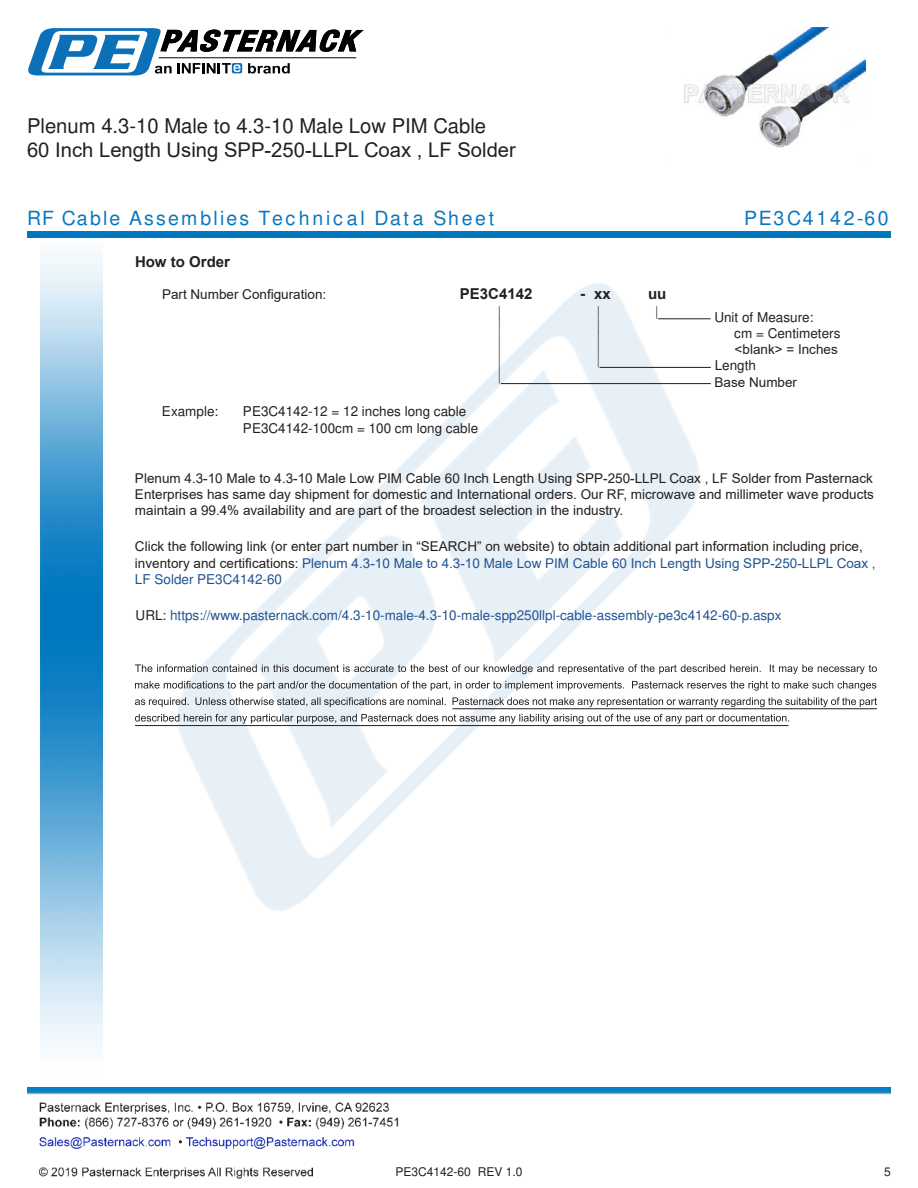
<style>
.page{position:relative;width:918px;height:1188px;background:#fff}
.page>*{position:absolute;margin:0;border:0;box-sizing:border-box;transform-origin:0 0}
.t1{font:30px "Arial";color:#221f1f;scale:.33 1}
.t2{font:26.85px "Arial";color:#221f1f;scale:.37 1}
.t3{font:25.8px "Arial";color:#221f1f;scale:.39 1}
.t4{font:20.25px/24.3px "Arial";color:#221f1f}
.t5{font:900 19.5px "Arial";letter-spacing:.12em;color:#0a77bd}
.t6{font:900 19.5px "Arial";letter-spacing:.14em;color:#0a77bd}
.t7{font:700 15px "Arial";color:#221f1f}
.t8{font:700 15px "Arial";color:#221f1f;scale:1.04 1}
.t9{font:13.5px/16.2px "Arial";color:#221f1f}
.t10{font:13.5px "Arial";color:#1f5392}
.t11{font:13.5px "Arial";color:#221f1f;scale:.75 1}
.t12{font:12px "Arial";color:#221f1f}
.t13{font:11.25px "Arial";color:#221f1f;scale:.86 1}
.s1{color:#1f5392}
.s2{color:#221f1f}
</style>
<div class="page">
<img style="left:39px;top:1102px;width:360px;height:77px">
<img style="left:102px;top:254px;width:719px;height:716px">
<img style="left:27px;top:1088px;width:864px;height:7px">
<img style="left:40px;top:237px;width:62px;height:811px">
<div style="left:27px;top:231px;width:864px;height:6px;background:#0177c0"></div>
<svg style="left:28px;top:28px;width:336px;height:47px"></svg>
<hr style="left:658px;top:318px;width:53px;height:1px;background:#221f1f">
<hr style="left:600px;top:367px;width:111px;height:1px;background:#221f1f">
<hr style="left:501px;top:383px;width:210px;height:1px;background:#221f1f">
<svg style="left:135px;top:664px;width:742px;height:10px"></svg>
<svg style="left:135px;top:681px;width:741px;height:10px"></svg>
<svg style="left:135px;top:697px;width:742px;height:10px"></svg>
<svg style="left:135px;top:714px;width:654px;height:10px"></svg>
<hr style="left:453px;top:708px;width:424px;height:1px;background:#221f1f">
<hr style="left:135px;top:725px;width:653px;height:1px;background:#221f1f">
<img style="left:684px;top:27px;width:182px;height:121px">
<h3 class="t4" style="left:27px;top:115px;width:490px">Plenum 4.3-10 Male to 4.3-10 Male Low PIM Cable<br>60 Inch Length Using SPP-250-LLPL Coax , LF Solder</h3>
<h3 class="t5" style="left:27px;top:207px;width:469px">RF Cable Assemblies Technical Data Sheet</h3>
<h3 class="t6" style="left:744px;top:207px;width:146px">PE3C4142-60</h3>
<p class="t7" style="left:135px;top:252px;width:97px">How to Order</p>
<p class="t9" style="left:162px;top:286px;width:166px">Part Number Con昀椀guration:</p>
<p class="t7" style="left:460px;top:283px;width:74px">PE3C4142</p>
<p class="t8" style="left:580px;top:285px;width:31px">- xx</p>
<p class="t7" style="left:648px;top:283px;width:20px">uu</p>
<p class="t11" style="left:498px;top:306px;width:5px">|</p>
<p class="t11" style="left:597px;top:306px;width:5px">|</p>
<p class="t11" style="left:656px;top:306px;width:5px">|</p>
<p class="t9" style="left:714px;top:310px;width:101px">Unit of Measure:</p>
<p class="t11" style="left:498px;top:318px;width:5px">|</p>
<p class="t11" style="left:597px;top:319px;width:5px">|</p>
<p class="t9" style="left:734px;top:326px;width:108px">cm = Centimeters</p>
<h1 class="t1" style="left:498px;top:331px;width:9px">|</h1>
<h2 class="t2" style="left:597px;top:331px;width:9px">|</h2>
<p class="t9" style="left:735px;top:341px;width:105px">&lt;blank&gt; = Inches</p>
<p class="t13" style="left:597px;top:357px;width:4px">|</p>
<p class="t9" style="left:715px;top:359px;width:43px">Length</p>
<h3 class="t3" style="left:498px;top:359px;width:8px">|</h3>
<p class="t9" style="left:715px;top:374px;width:84px">Base Number</p>
<p class="t9" style="left:162px;top:405px;width:58px">Example:</p>
<p class="t9" style="left:243px;top:405px;width:237px">PE3C4142-12 = 12 inches long cable<br>PE3C4142-100cm = 100 cm long cable</p>
<p class="t9" style="left:135px;top:470px;width:741px;text-align:justify">Plenum 4.3-10 Male to 4.3-10 Male Low PIM Cable 60 Inch Length Using SPP-250-LLPL Coax , LF Solder from Pasternack Enterprises has same day shipment for domestic and International orders. Our RF, microwave and millimeter wave products maintain a 99.4% availability and are part of the broadest selection in the industry.</p>
<p class="t9" style="left:135px;top:538px;width:742px">Click the following link (or enter part number in “SEARCH” on website) to obtain additional part information including price, inventory and certi昀椀cations: <span class="s1">Plenum 4.3-10 Male to 4.3-10 Male Low PIM Cable 60 Inch Length Using SPP-250-LLPL Coax ,<br>LF Solder PE3C4142-60</span></p>
<p class="t10" style="left:136px;top:610px;width:647px"><span class="s2">URL:</span> https://www.pasternack.com/4.3-10-male-4.3-10-male-spp250llpl-cable-assembly-pe3c4142-60-p.aspx</p>
<p class="t12" style="left:396px;top:1167px;width:128px">PE3C4142-60 REV 1.0</p>
<p class="t12" style="left:884px;top:1167px;width:8px">5</p>
</div>
